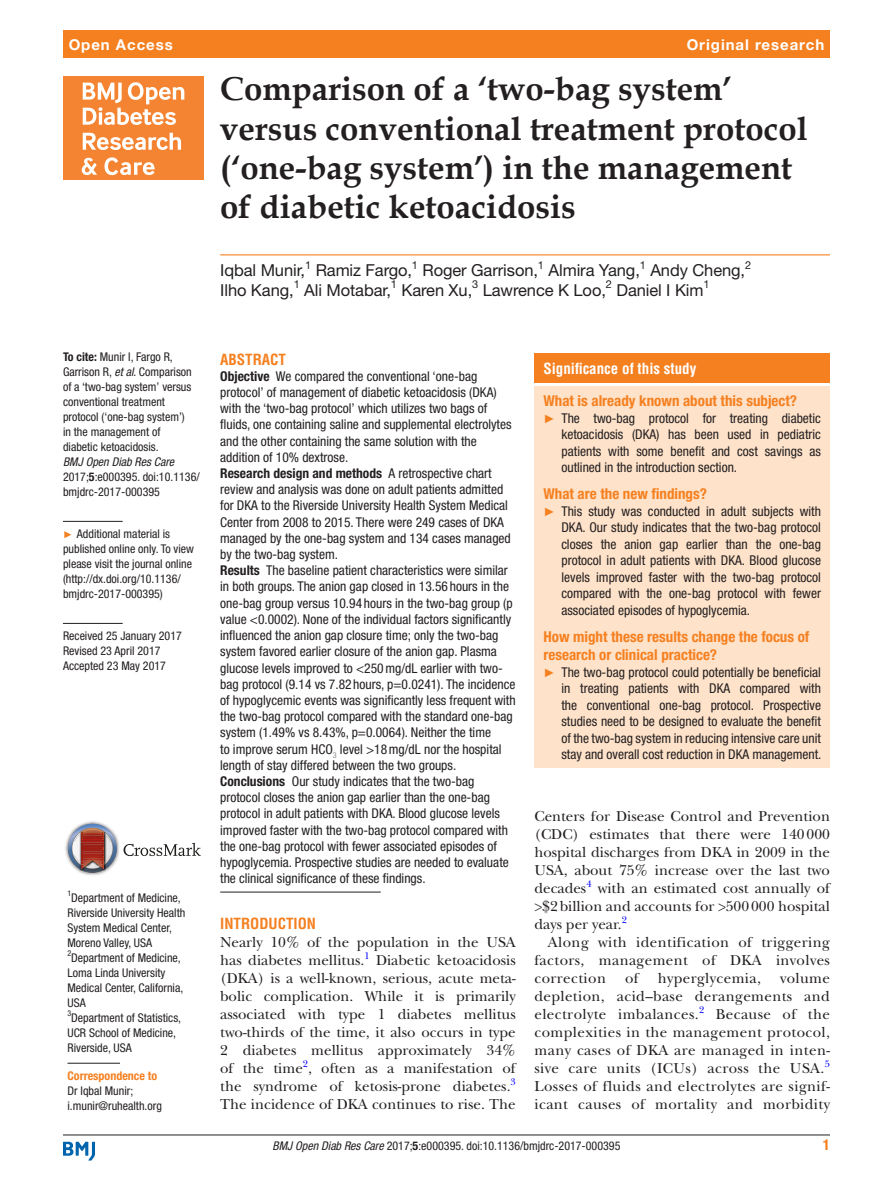
<style>
.page{position:relative;width:893px;height:1191px;background:#fff}
.page>*{position:absolute;margin:0;border:0;box-sizing:border-box;transform-origin:0 0}
.t1{font:700 33px/39px "Book Antiqua";color:#231f20}
.t2{font:16.5px "Helvetica Neue LT Std";letter-spacing:-.005em;color:#231f20}
.t3{font:15px/18px "New Baskerville";color:#231f20;text-align:justify}
.t4{font:700 condensed 15px/18px "Helvetica Neue LT Std";color:#f58020}
.t5{font:15px/18px "New Baskerville";letter-spacing:.025em;color:#231f20}
.t6{font:700 15px "Helvetica Neue LT Std";letter-spacing:.065em;color:#fff}
.t7{font:700 condensed 15px "Helvetica";color:#fff}
.t8{font:700 condensed 15px "Helvetica";color:#f58020}
.t9{font:condensed 13.5px/16.2px "Helvetica Neue LT Std";color:#231f20;text-align:justify}
.t10{font:condensed 12px/15px "Helvetica Neue LT Std";color:#231f20}
.t11{font:700 condensed 12px "Helvetica Neue LT Std";color:#f58020}
.t12{font:10.95px "Helvetica Neue LT Std";color:#231f20}
.t13{font:9.9px "New Baskerville";color:#00f}
.s1{font-weight:700}
.s2{font-style:italic}
.s3{font-family:"Arial";font-stretch:normal;font-size:9.75px;color:#f58020}
.s4{font-family:"Arial";font-stretch:normal;font-size:12px;color:#f58020}
</style>
<div class="page">
<hr style="left:63px;top:1134px;width:767px;height:1px;background:#231f20">
<svg style="left:63px;top:1141px;width:32px;height:19px"></svg>
<div style="left:63px;top:31px;width:767px;height:27px;background:#f58020"></div>
<hr style="left:220px;top:891px;width:161px;height:1px;background:#231f20">
<hr style="left:220px;top:254px;width:610px;height:1px;background:#f58020">
<hr style="left:68px;top:1062px;width:52px;height:1px;background:#231f20">
<hr style="left:63px;top:521px;width:60px;height:1px;background:#231f20">
<hr style="left:63px;top:623px;width:60px;height:1px;background:#231f20">
<img style="left:65px;top:821px;width:54px;height:54px">
<svg style="left:68px;top:823px;width:49px;height:49px"></svg>
<svg style="left:124px;top:843px;width:77px;height:13px"></svg>
<div style="left:63px;top:76px;width:140px;height:104px;background:#f58432"></div>
<svg style="left:83px;top:82px;width:101px;height:43px"></svg>
<svg style="left:83px;top:133px;width:98px;height:17px"></svg>
<svg style="left:82px;top:158px;width:15px;height:17px"></svg>
<svg style="left:105px;top:157px;width:50px;height:18px"></svg>
<div style="left:534px;top:352px;width:296px;height:30px;background:#f58020"></div>
<div style="left:534px;top:387px;width:296px;height:381px;background:#fee2c9"></div>
<p class="t6" style="left:69px;top:35px;width:106px">Open Access</p>
<p class="t6" style="left:687px;top:35px;width:139px">Original research</p>
<h1 class="t1" style="left:220px;top:70px;width:589px">Comparison of a ‘two-bag system’ versus conventional treatment protocol (‘one-bag system’) in the management of diabetic ketoacidosis</h1>
<p class="t2" style="left:220px;top:260px;width:86px">Iqbal Munir,</p>
<p class="t12" style="left:305px;top:258px;width:8px">1</p>
<p class="t2" style="left:316px;top:260px;width:98px">Ramiz Fargo,</p>
<p class="t12" style="left:412px;top:258px;width:8px">1</p>
<p class="t2" style="left:422px;top:260px;width:117px">Roger Garrison,</p>
<p class="t12" style="left:538px;top:258px;width:8px">1</p>
<p class="t2" style="left:548px;top:260px;width:93px">Almira Yang,</p>
<p class="t12" style="left:640px;top:258px;width:8px">1</p>
<p class="t2" style="left:650px;top:260px;width:96px">Andy Cheng,</p>
<p class="t12" style="left:745px;top:258px;width:8px">2</p>
<p class="t2" style="left:220px;top:280px;width:75px">Ilho Kang,</p>
<p class="t12" style="left:294px;top:278px;width:8px">1</p>
<p class="t2" style="left:304px;top:280px;width:88px">Ali Motabar,</p>
<p class="t12" style="left:391px;top:278px;width:8px">1</p>
<p class="t2" style="left:401px;top:280px;width:72px">Karen Xu,</p>
<p class="t12" style="left:472px;top:278px;width:8px">3</p>
<p class="t2" style="left:483px;top:280px;width:125px">Lawrence K Loo,</p>
<p class="t12" style="left:606px;top:278px;width:8px">2</p>
<p class="t2" style="left:616px;top:280px;width:89px">Daniel I Kim</p>
<p class="t12" style="left:703px;top:278px;width:8px">1</p>
<p class="t10" style="left:63px;top:349px;width:130px"><span class="s1">To cite:</span> Munir I, Fargo R,<br>Garrison R, <span class="s2">et al</span>. Comparison of a ‘two-bag system’ versus conventional treatment protocol (‘one-bag system’) in the management of diabetic ketoacidosis.</p>
<p class="t10" style="left:63px;top:454px;width:138px"><span class="s2">BMJ Open Diab Res Care<br></span>2017;<span class="s1">5</span>:e000395. doi:10.1136/ bmjdrc-2017-000395</p>
<p class="t10" style="left:63px;top:526px;width:133px"><span class="s3">►</span> Additional material is published online only. To view please visit the journal online (http://dx.doi.org/10.1136/ bmjdrc-2017-000395)</p>
<p class="t10" style="left:63px;top:628px;width:120px">Received 25 January 2017<br>Revised 23 April 2017<br>Accepted 23 May 2017</p>
<p class="t10" style="left:68px;top:889px;width:119px"><sup>1</sup>Department of Medicine,<br>Riverside University Health<br>System Medical Center,<br>Moreno Valley, USA<br><sup>2</sup>Department of Medicine,<br>Loma Linda University<br>Medical Center, California,<br>USA<br><sup>3</sup>Department of Statistics,<br>UCR School of Medicine,<br>Riverside, USA</p>
<p class="t11" style="left:68px;top:1068px;width:91px">Correspondence to</p>
<p class="t10" style="left:68px;top:1083px;width:96px">Dr Iqbal Munir; i.munir@ruhealth.org</p>
<p class="t8" style="left:220px;top:350px;width:67px">ABSTRACT</p>
<p class="t9" style="left:220px;top:368px;width:297px;text-align:left"><span class="s1">Objective</span> We compared the conventional ‘one-bag protocol’ of management of diabetic ketoacidosis (DKA) with the ‘two-bag protocol’ which utilizes two bags of fluids, one containing saline and supplemental electrolytes and the other containing the same solution with the addition of 10% dextrose.<br><span class="s1">Research design and methods</span> A retrospective chart review and analysis was done on adult patients admitted for DKA to the Riverside University Health System Medical Center from 2008 to 2015. There were 249 cases of DKA managed by the one-bag system and 134 cases managed by the two-bag system.<br><span class="s1">Results</span> The baseline patient characteristics were similar in both groups. The anion gap closed in 13.56 hours in the one-bag group versus 10.94 hours in the two-bag group (p value &lt;0.0002). None of the individual factors significantly influenced the anion gap closure time; only the two-bag system favored earlier closure of the anion gap. Plasma glucose levels improved to &lt;250mg/dL earlier with two&shy;bag protocol (9.14 vs 7.82 hours, p=0.0241). The incidence of hypoglycemic events was significantly less frequent with the two-bag protocol compared with the standard one-bag system (1.49% vs 8.43%, p=0.0064). Neither the time<br>to improve serum HCO<sub>3</sub> level &gt;18mg/dL nor the hospital length of stay differed between the two groups.<br><span class="s1">Conclusions</span> Our study indicates that the two-bag protocol closes the anion gap earlier than the one-bag protocol in adult patients with DKA. Blood glucose levels improved faster with the two-bag protocol compared with the one-bag protocol with fewer associated episodes of hypoglycemia. Prospective studies are needed to evaluate the clinical significance of these findings.</p>
<p class="t8" style="left:220px;top:914px;width:97px">INTRODUCTION</p>
<p class="t3" style="left:220px;top:933px;width:297px">Nearly 10% of the population in the USA has diabetes mellitus.</p>
<p class="t13" style="left:364px;top:949px;width:7px">1</p>
<p class="t3" style="left:220px;top:951px;width:297px;text-indent:156px">Diabetic ketoacidosis (DKA) is a well-known, serious, acute meta&shy;bolic complication. While it is primarily associated with type 1 diabetes mellitus two-thirds of the time, it also occurs in type 2 diabetes mellitus approximately 34% of the time , often as a manifestation of</p>
<p class="t13" style="left:303px;top:1057px;width:7px">2</p>
<p class="t3" style="left:220px;top:1077px;width:292px">the syndrome of ketosis-prone diabetes.</p>
<p class="t13" style="left:511px;top:1075px;width:7px">3</p>
<p class="t3" style="left:220px;top:1095px;width:297px">The incidence of DKA continues to rise. The</p>
<p class="t7" style="left:543px;top:359px;width:154px">SIGNIFICANCE OF THIS STUDY</p>
<p class="t4" style="left:543px;top:392px;width:255px">What is already known about this subject?</p>
<p class="t9" style="left:561px;top:410px;width:261px;text-indent:-18px"><span class="s4">►</span> The two-bag protocol for treating diabetic ketoacidosis (DKA) has been used in pediatric patients with some benefit and cost savings as outlined in the introduction section.</p>
<p class="t4" style="left:543px;top:485px;width:165px">What are the new findings?</p>
<p class="t9" style="left:561px;top:503px;width:261px;text-indent:-18px"><span class="s4">►</span> This study was conducted in adult subjects with DKA. Our study indicates that the two-bag protocol closes the anion gap earlier than the one-bag protocol in adult patients with DKA. Blood glucose levels improved faster with the two-bag protocol compared with the one-bag protocol with fewer associated episodes of hypoglycemia.</p>
<p class="t4" style="left:543px;top:627px;width:267px">How might these results change the focus of research or clinical practice?</p>
<p class="t9" style="left:561px;top:663px;width:261px;text-indent:-18px"><span class="s4">►</span> The two-bag protocol could potentially be beneficial in treating patients with DKA compared with the conventional one-bag protocol. Prospective studies need to be designed to evaluate the benefit of the two-bag system in reducing intensive care unit stay and overall cost reduction in DKA management.</p>
<p class="t3" style="left:534px;top:807px;width:297px">Centers for Disease Control and Prevention (CDC) estimates that there were 140000 hospital discharges from DKA in 2009 in the USA, about 75% increase over the last two decades</p>
<p class="t13" style="left:586px;top:877px;width:7px">4</p>
<p class="t3" style="left:534px;top:879px;width:297px;text-indent:63px">with an estimated cost annually of &gt;$2billion and accounts for &gt;500000 hospital days per year.</p>
<p class="t13" style="left:622px;top:913px;width:7px">2</p>
<p class="t3" style="left:534px;top:933px;width:297px;text-indent:14px">Along with identification of triggering factors, management of DKA involves correction</p>
<p class="t3" style="left:534px;top:969px;width:297px;text-indent:246px">volume depletion, acid–base derangements and electrolyte imbalances.</p>
<p class="t3" style="left:625px;top:969px;width:15px">of</p>
<p class="t5" style="left:658px;top:969px;width:105px">hyperglycemia,</p>
<p class="t13" style="left:699px;top:1003px;width:7px">2</p>
<p class="t3" style="left:534px;top:1005px;width:297px;text-indent:181px">Because of the complexities in the management protocol, many cases of DKA are managed in inten&shy;sive care units (ICUs) across the USA.</p>
<p class="t13" style="left:825px;top:1057px;width:7px">5</p>
<p class="t5" style="left:534px;top:1077px;width:297px">Losses of fluids and electrolytes are signif&shy;icant causes of mortality and morbidity</p>
<p class="t10" style="left:273px;top:1137px;width:349px"><span class="s2">BMJ Open Diab Res Care</span> 2017;<span class="s1">5</span>:e000395. doi:10.1136/bmjdrc-2017-000395</p>
<p class="t4" style="left:823px;top:1135px;width:9px">1</p>
</div>
